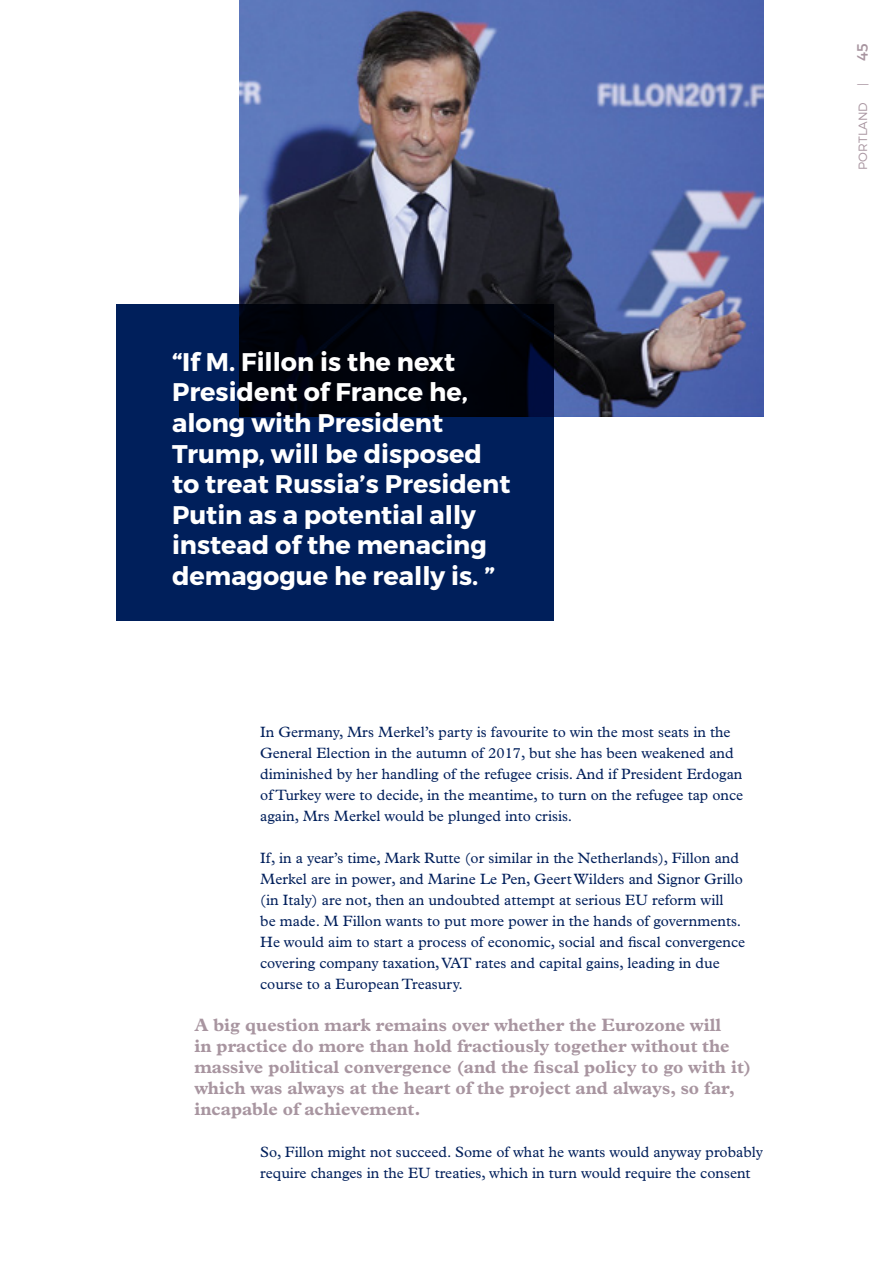
<style>
.page{position:relative;width:893px;height:1263px;background:#fff}
.page>*{position:absolute;margin:0;border:0;box-sizing:border-box;transform-origin:0 0}
.t1{font:700 25.5px/30.6px "Montserrat";color:#fff}
.t2{font:700 18px/21px "Plantin MT Std";color:#a895a0}
.t3{font:15px/21px "Plantin MT Std";color:#001f5b}
.t4{font:15px "Montserrat";color:#a895a0}
.t5{font:300 12px "Montserrat";letter-spacing:.01em;color:#a895a0}
</style>
<div class="page">
<img style="left:240px;top:0;width:524px;height:417px">
<svg style="left:116px;top:304px;width:438px;height:317px;fill:#001f5b"></svg>
<h1 class="t1" style="left:172px;top:347px;width:340px">“If M. Fillon is the next<br>President of France he, along with President<br>Trump, will be disposed to treat Russia’s President<br>Putin as a potential ally instead of the menacing demagogue he really is. ”</h1>
<p class="t3" style="left:260px;top:722px;width:484px">In Germany, Mrs Merkel’s party is favourite to win the most seats in the General Election in the autumn of 2017, but she has been weakened and diminished by her handling of the refugee crisis. And if President Erdogan of Turkey were to decide, in the meantime, to turn on the refugee tap once again, Mrs Merkel would be plunged into crisis.</p>
<p class="t3" style="left:260px;top:848px;width:486px">If, in a year’s time, Mark Rutte (or similar in the Netherlands), Fillon and Merkel are in power, and Marine Le Pen, Geert Wilders and Signor Grillo (in Italy) are not, then an undoubted attempt at serious EU reform will<br>be made. M Fillon wants to put more power in the hands of governments.<br>He would aim to start a process of economic, social and fiscal convergence covering company taxation, VAT rates and capital gains, leading in due course to a European Treasury.</p>
<p class="t2" style="left:194px;top:1015px;width:559px">A big question mark remains over whether the Eurozone will<br>in practice do more than hold fractiously together without the massive political convergence (and the fiscal policy to go with it) which was always at the heart of the project and always, so far, incapable of achievement.</p>
<p class="t3" style="left:260px;top:1142px;width:504px">So, Fillon might not succeed. Some of what he wants would anyway probably require changes in the EU treaties, which in turn would require the consent</p>
<p class="t4" style="left:853px;top:61px;width:19px;rotate:-90deg">45</p>
<p class="t5" style="left:856px;top:86px;width:4px;rotate:-90deg">|</p>
<p class="t5" style="left:856px;top:170px;width:69px;rotate:-90deg">PORTLAND</p>
</div>
